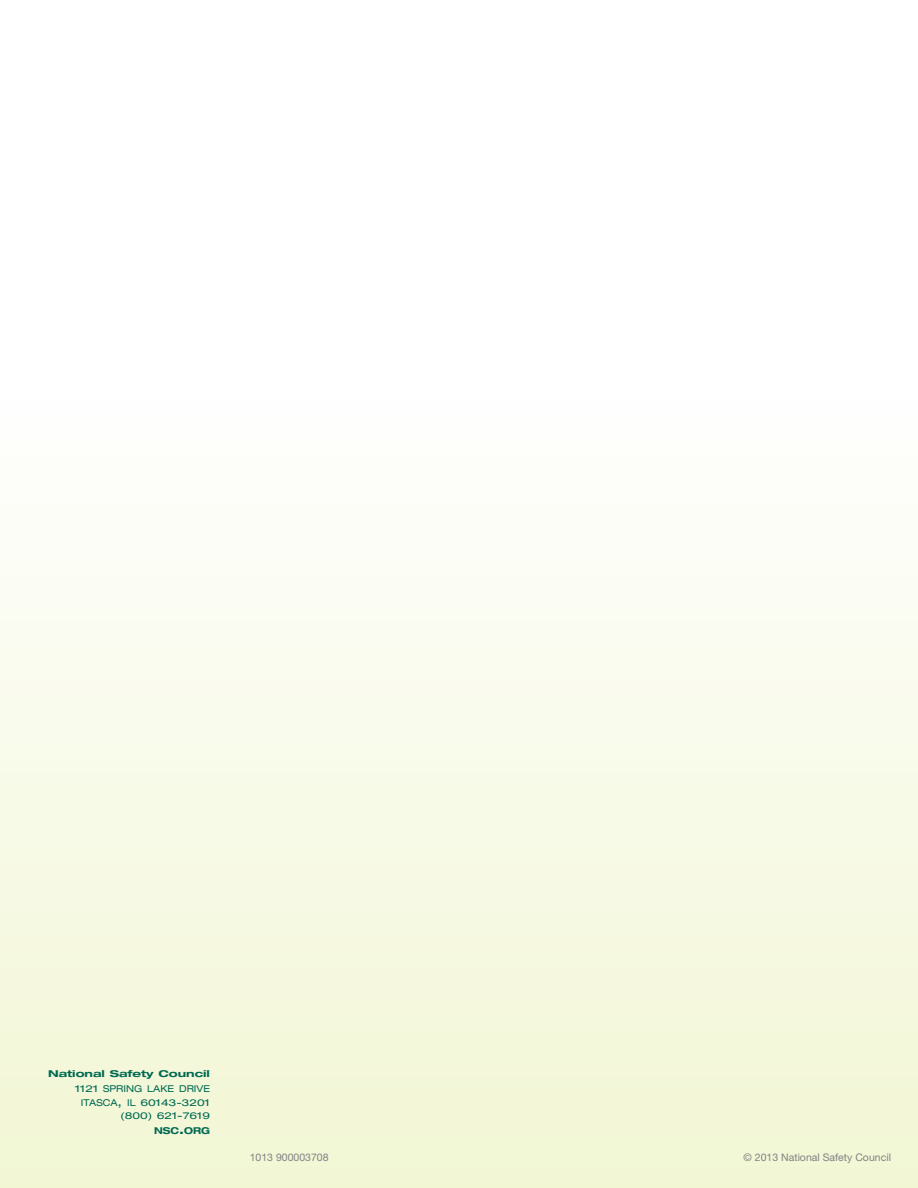
<style>
.page{position:relative;width:918px;height:1188px;background:#fff}
.page>*{position:absolute;margin:0;border:0;box-sizing:border-box;transform-origin:0 0}
.t1{font:10.5px "Helvetica Neue LT Std";color:#808285}
.t2{font:expanded 9.45px/13.5px "Helvetica Neue LT Std";color:#006a51;text-align:right;scale:1.21 1}
.t3{font:700 expanded 9.45px "Helvetica Neue LT Std";color:#006a51;scale:1.21 1}
.t4{font:700 expanded 9.45px "Helvetica Neue LT Std";color:#006a51}
.s1{font-size:13.5px}
</style>
<div class="page">
<div style="left:0;top:368px;width:918px;height:820px;background:linear-gradient(to bottom,#fff,#f2f6d3)"></div>
<p class="t3" style="left:48px;top:1068px;width:135px">National Safety Council</p>
<p class="t2" style="left:75px;top:1082px;width:113px">1121 SPRING LAKE DRIVE<br>ITASCA<span class="s1">,</span> IL 60143-3201 (800) 621-7619</p>
<p class="t4" style="left:154px;top:1125px;width:57px">NSC<span class="s1">.</span>ORG</p>
<p class="t1" style="left:250px;top:1151px;width:80px">1013 900003708</p>
<p class="t1" style="left:744px;top:1151px;width:149px">© 2013 National Safety Council</p>
</div>
